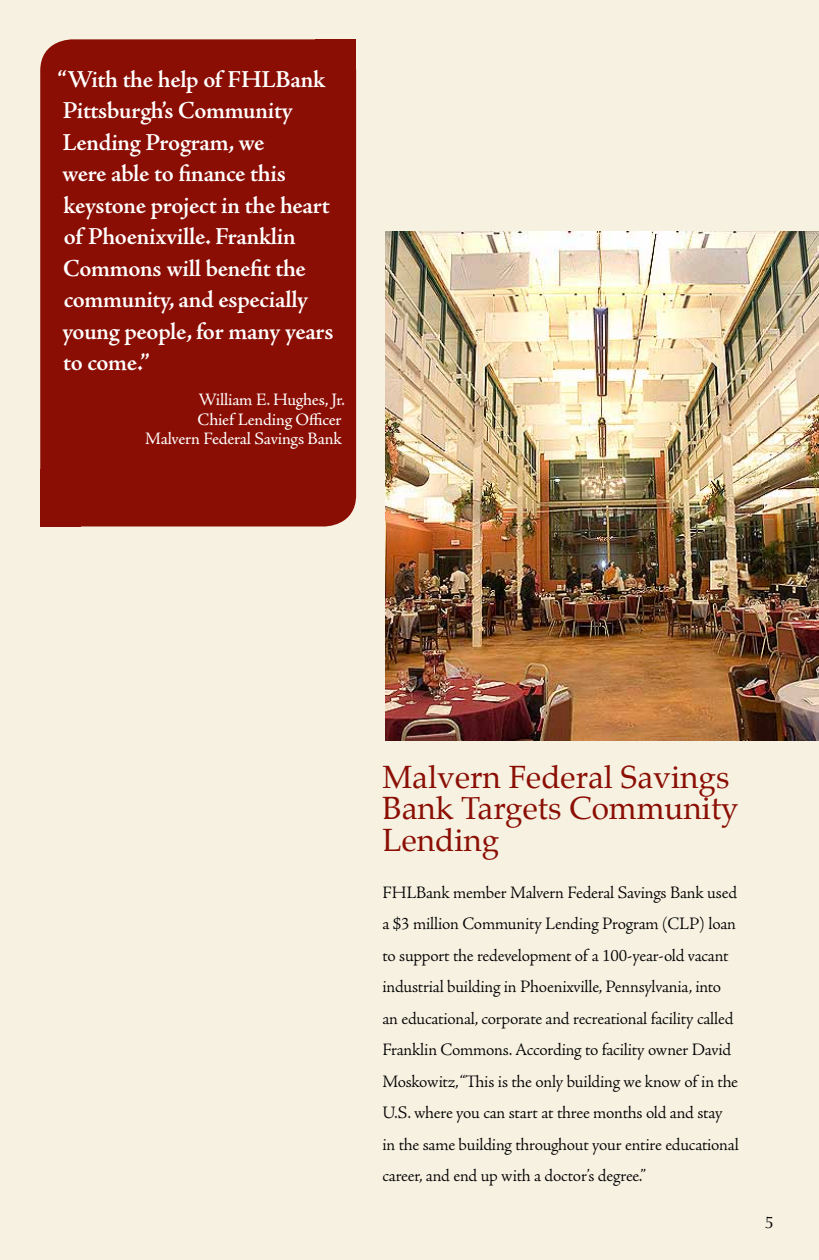
<style>
.page{position:relative;width:819px;height:1260px;background:#f6f1e1}
.page>*{position:absolute;margin:0;border:0;box-sizing:border-box;transform-origin:0 0}
.t1{font:31.5px/31.5px "Palatino";color:#8b0e04}
.t2{font:600 24.5px/31.5px "Adobe Jenson Pro";letter-spacing:-.015em;color:#fff}
.t3{font:300 17.5px/31.5px "Adobe Jenson Pro";letter-spacing:-.015em;color:#000}
.t4{font:17.5px/19.2px "Adobe Jenson Pro";letter-spacing:-.01em;color:#fff;text-align:right}
.t5{font:16.62px "Optima";color:#000}
</style>
<div class="page">
<div style="left:40px;top:39px;width:316px;height:487px;background:#8b0e04;border-radius:32px"></div>
<div style="left:40px;top:469px;width:40px;height:57px;background:#8b0e04"></div>
<div style="left:316px;top:39px;width:40px;height:58px;background:#8b0e04"></div>
<img style="left:385px;top:232px;width:434px;height:508px">
<p class="t2" style="left:58px;top:64px;width:277px">“With the help of FHLBank<br>Pittsburgh’s Community<br>Lending Program, we<br>were able to finance this keystone project in the heart of Phoenixville. Franklin<br>Commons will benefit the community, and especially young people, for many years to come.”</p>
<p class="t4" style="left:145px;top:390px;width:201px">William E. Hughes, Jr.<br>Chief Lending Officer<br>Malvern Federal Savings Bank</p>
<h1 class="t1" style="left:382px;top:761px;width:358px">Malvern Federal Savings<br>Bank Targets Community<br>Lending</h1>
<p class="t3" style="left:382px;top:877px;width:358px">FHLBank member Malvern Federal Savings Bank used a $3 million Community Lending Program (CLP) loan to support the redevelopment of a 100-year-old vacant industrial building in Phoenixville, Pennsylvania, into an educational, corporate and recreational facility called Franklin Commons. According to facility owner David Moskowitz, “This is the only building we know of in the U.S. where you can start at three months old and stay in the same building throughout your entire educational career, and end up with a doctor’s degree.”</p>
<p class="t5" style="left:765px;top:1213px;width:11px">5</p>
</div>
